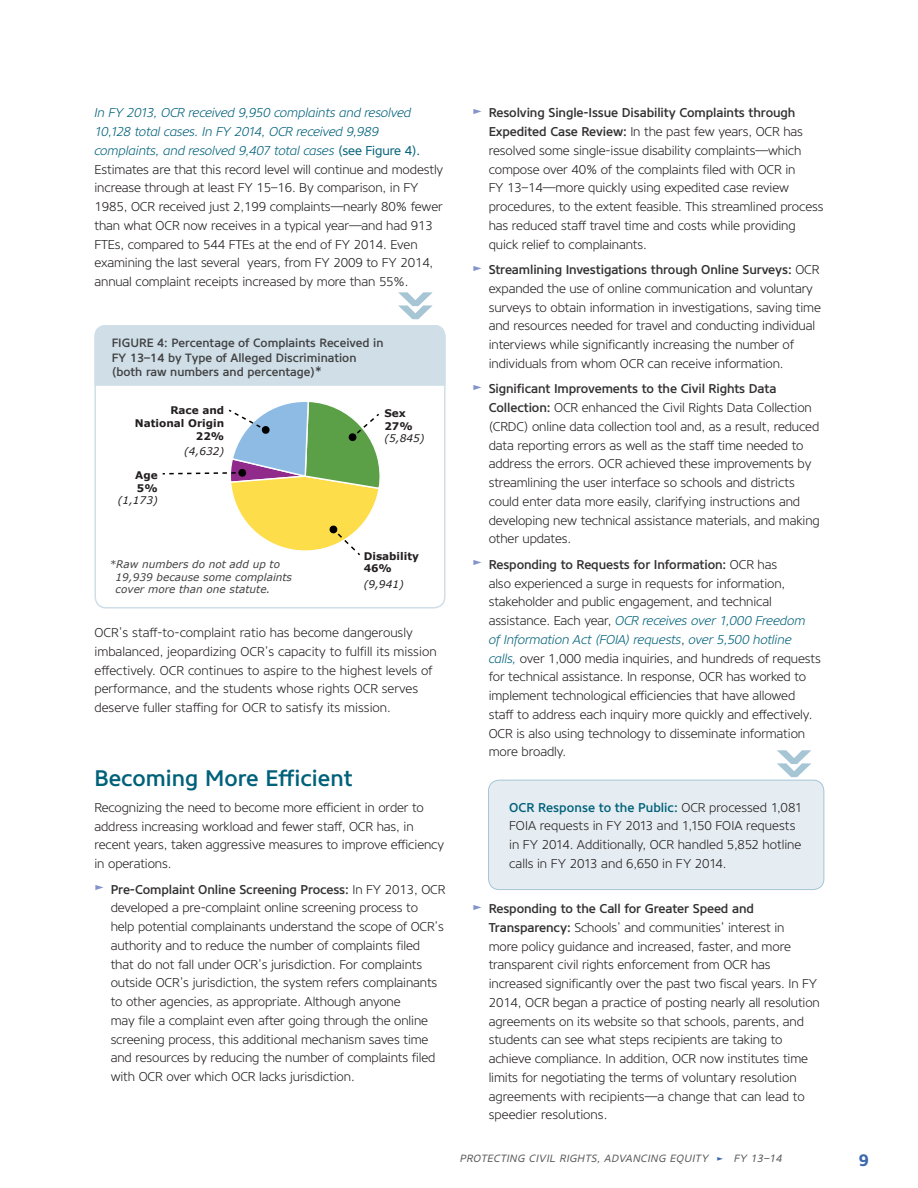
<style>
.page{position:relative;width:918px;height:1188px;background:#fff}
.page>*{position:absolute;margin:0;border:0;box-sizing:border-box;transform-origin:0 0}
.t1{font:700 72px "Core Sans N67 Cn";color:#a6c5d5}
.Subhead_1{font:500 22.5px "Core Sans N55";color:#00617a}
.t2{font:700 16.5px "Core Sans N65";color:#3d69ae}
.Body_text{font:300 12.75px/18.8px "Core Sans N35";letter-spacing:-.01em;color:#231f20}
.Body_text-before_bul{font:300 12.75px/18.8px "Core Sans N35";letter-spacing:-.01em;color:#231f20}
.Body_text-Bold_open{font:300 12.75px/18.8px "Core Sans N35";color:#231f20}
.Figure_Title{font:500 12px/14.4px "Core Sans N55";color:#414142}
.t3{font:italic 10.5px/12.6px "Verdana";color:#414142}
.t4{font:700 10.5px/12.6px "Verdana";color:#231f20}
.t5{font:italic 10.5px "Core Sans N45";letter-spacing:.04em;color:#58595b}
.t6{font:italic 10.5px "Verdana";color:#231f20}
.s1{font-style:italic;color:#00617a}
.s2{font-family:"Core Sans N45";font-weight:400;color:#00617a}
.s3{font-size:15px;color:#8294c9}
.s4{font-family:"Core Sans N55";font-weight:500;color:#323031}
.s5{font-family:"Core Sans N55";font-weight:500;color:#00617a}
.s6{color:#3d69ae}
</style>
<div class="page">
<div style="left:94px;top:325px;width:352px;height:284px;border:2px solid #cfdee7;border-radius:11px"></div>
<div style="left:94px;top:325px;width:352px;height:61px;background:#cfdee7"></div>
<div style="left:489px;top:780px;width:335px;height:110px;background:#e6edf2;border-radius:11px"></div>
<svg style="left:163px;top:402px;width:217px;height:154px"></svg>
<div style="left:238px;top:469px;width:8px;height:8px;background:#000;border-radius:50%"></div>
<div style="left:488px;top:780px;width:336px;height:110px;border:1px solid #a6c5d5;border-radius:11px"></div>
<p class="Body_text" style="left:94px;top:104px;width:350px"><span class="s1">In FY 2013, OCR received 9,950 complaints and resolved 10,128 total cases. In FY 2014, OCR received 9,989 complaints, and resolved 9,407 total cases</span> <span class="s2">(see Figure 4).<br></span>Estimates are that this record level will continue and modestly increase through at least FY 15–16. By comparison, in FY 1985, OCR received just 2,199 complaints—nearly 80% fewer than what OCR now receives in a typical year—and had 913<br>FTEs, compared to 544 FTEs at the end of FY 2014. Even examining the last several years, from FY 2009 to FY 2014, annual complaint receipts increased by more than 55%.</p>
<p class="Figure_Title" style="left:112px;top:336px;width:273px">FIGURE 4: Percentage of Complaints Received in<br>FY 13–14 by Type of Alleged Discrimination (both raw numbers and percentage)<sup>*</sup></p>
<h1 class="t1" style="left:465px;top:289px;width:35px;rotate:90deg">»</h1>
<p class="t4" style="left:135px;top:404px;width:91px;text-align:right">Race and<br>National Origin<br>22%</p>
<p class="t6" style="left:184px;top:444px;width:42px">(4,632)</p>
<p class="t4" style="left:135px;top:469px;width:24px">Age<br>5%</p>
<p class="t6" style="left:118px;top:493px;width:42px">(1,173)</p>
<p class="t4" style="left:384px;top:407px;width:30px">Sex<br>27%</p>
<p class="t6" style="left:384px;top:431px;width:42px">(5,845)</p>
<p class="t4" style="left:364px;top:549px;width:57px">Disability<br>46%</p>
<p class="t6" style="left:364px;top:577px;width:42px">(9,941)</p>
<p class="t3" style="left:116px;top:558px;width:178px;text-indent:-6px">*Raw numbers do not add up to<br>19,939 because some complaints cover more than one statute.</p>
<p class="Body_text" style="left:94px;top:623px;width:344px">OCR’s staff-to-complaint ratio has become dangerously imbalanced, jeopardizing OCR’s capacity to fulfill its mission effectively. OCR continues to aspire to the highest levels of performance, and the students whose rights OCR serves deserve fuller staffing for OCR to satisfy its mission.</p>
<h3 class="Subhead_1" style="left:94px;top:764px;width:260px">Becoming More Efficient</h3>
<p class="Body_text-before_bul" style="left:94px;top:798px;width:351px">Recognizing the need to become more efficient in order to address increasing workload and fewer staff, OCR has, in recent years, taken aggressive measures to improve efficiency in operations.</p>
<p class="Body_text" style="left:111px;top:880px;width:336px;text-indent:-16px"><span class="s3">►</span> <span class="s4">Pre-Complaint Online Screening Process:</span> In FY 2013, OCR developed a pre-complaint online screening process to<br>help potential complainants understand the scope of OCR’s authority and to reduce the number of complaints filed that do not fall under OCR’s jurisdiction. For complaints outside OCR’s jurisdiction, the system refers complainants to other agencies, as appropriate. Although anyone<br>may file a complaint even after going through the online screening process, this additional mechanism saves time and resources by reducing the number of complaints filed with OCR over which OCR lacks jurisdiction.</p>
<p class="Body_text" style="left:489px;top:104px;width:336px;text-indent:-16px"><span class="s3">►</span> <span class="s4">Resolving Single-Issue Disability Complaints through Expedited Case Review:</span> In the past few years, OCR has resolved some single-issue disability complaints—which compose over 40% of the complaints filed with OCR in<br>FY 13–14—more quickly using expedited case review procedures, to the extent feasible. This streamlined process has reduced staff travel time and costs while providing quick relief to complainants.</p>
<p class="Body_text" style="left:489px;top:260px;width:334px;text-indent:-16px"><span class="s3">►</span> <span class="s4">Streamlining Investigations through Online Surveys:</span> OCR expanded the use of online communication and voluntary surveys to obtain information in investigations, saving time and resources needed for travel and conducting individual interviews while significantly increasing the number of individuals from whom OCR can receive information.</p>
<p class="Body_text" style="left:489px;top:380px;width:333px;text-indent:-16px"><span class="s3">►</span> <span class="s4">Significant Improvements to the Civil Rights Data Collection:</span> OCR enhanced the Civil Rights Data Collection (CRDC) online data collection tool and, as a result, reduced data reporting errors as well as the staff time needed to address the errors. OCR achieved these improvements by streamlining the user interface so schools and districts could enter data more easily, clarifying instructions and developing new technical assistance materials, and making other updates.</p>
<p class="Body_text" style="left:489px;top:555px;width:334px;text-indent:-16px"><span class="s3">►</span> <span class="s4">Responding to Requests for Information:</span> OCR has<br>also experienced a surge in requests for information, stakeholder and public engagement, and technical assistance. Each year, <span class="s1">OCR receives over 1,000 Freedom<br>of Information Act (FOIA) requests</span>, <span class="s1">over 5,500 hotline calls,</span> over 1,000 media inquiries, and hundreds of requests for technical assistance. In response, OCR has worked to implement technological efficiencies that have allowed staff to address each inquiry more quickly and effectively.<br>OCR is also using technology to disseminate information more broadly.</p>
<h1 class="t1" style="left:844px;top:747px;width:35px;rotate:90deg">»</h1>
<p class="Body_text-Bold_open" style="left:509px;top:798px;width:295px"><span class="s5">OCR Response to the Public:</span> OCR processed 1,081<br>FOIA requests in FY 2013 and 1,150 FOIA requests in FY 2014. Additionally, OCR handled 5,852 hotline calls in FY 2013 and 6,650 in FY 2014.</p>
<p class="Body_text" style="left:489px;top:899px;width:333px;text-indent:-16px"><span class="s3">►</span> <span class="s4">Responding to the Call for Greater Speed and Transparency:</span> Schools’ and communities’ interest in<br>more policy guidance and increased, faster, and more transparent civil rights enforcement from OCR has increased significantly over the past two fiscal years. In FY 2014, OCR began a practice of posting nearly all resolution agreements on its website so that schools, parents, and students can see what steps recipients are taking to achieve compliance. In addition, OCR now institutes time limits for negotiating the terms of voluntary resolution agreements with recipients—a change that can lead to speedier resolutions.</p>
<p class="t5" style="left:460px;top:1151px;width:324px">PROTECTING CIVIL RIGHTS, ADVANCING EQUITY <span class="s6">►</span> FY 13–14</p>
<p class="t2" style="left:859px;top:1150px;width:12px">9</p>
</div>
